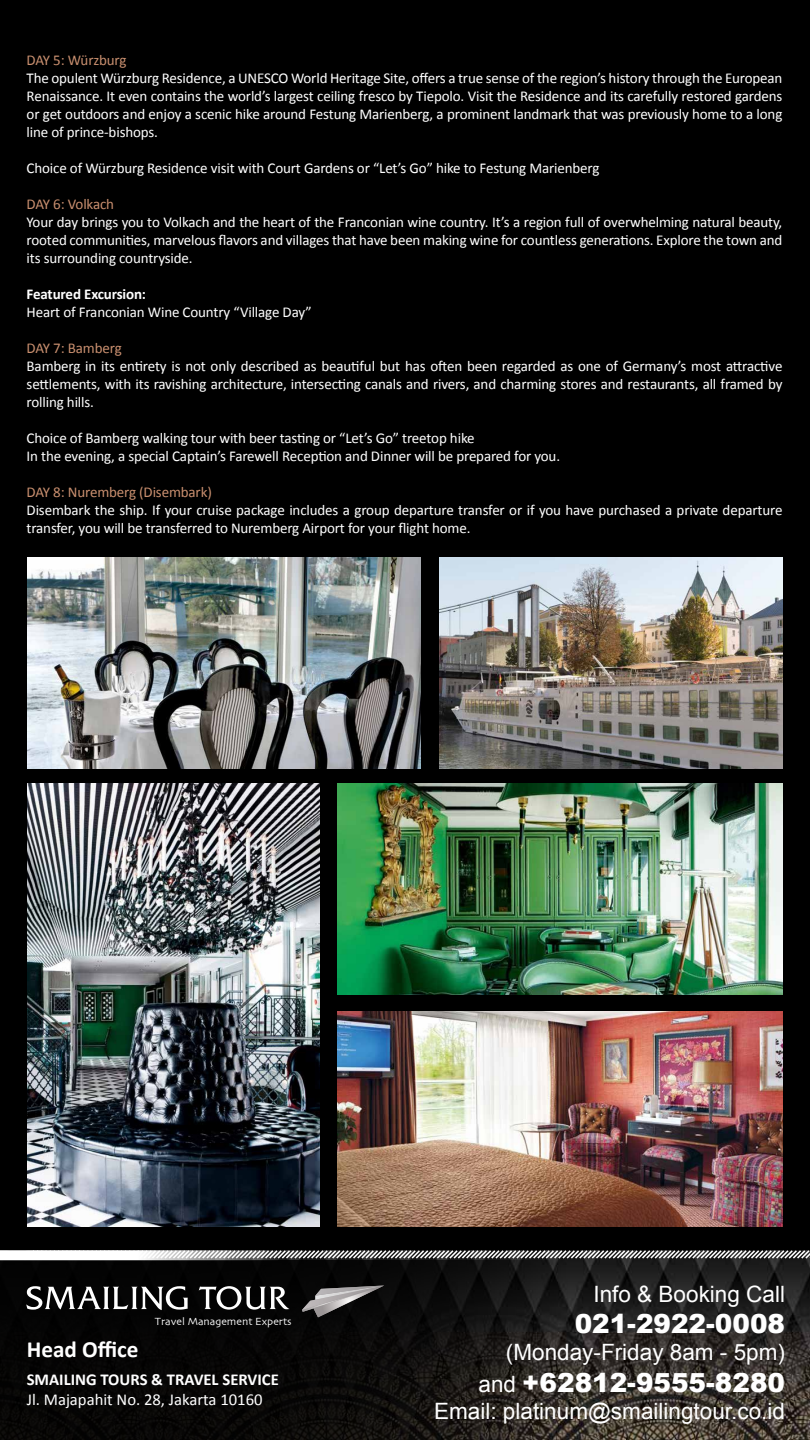
<style>
.page{position:relative;width:810px;height:1440px;background:#fff}
.page>*{position:absolute;margin:0;border:0;box-sizing:border-box;transform-origin:0 0}
.t1{font:900 26.25px "Arial";color:#fff}
.t2{font:700 23.17px "Calibri";color:#fff}
.t3{font:22.5px "Arial";color:#fff}
.t4{font:16.65px "Calibri";color:#fff}
.t5{font:700 16.65px "Calibri";color:#fff}
.t6{font:15px/18px "Calibri";letter-spacing:-.01em;color:#fff;text-align:justify}
.t7{font:15px "Calibri";letter-spacing:-.01em;color:#c98f6f}
.t8{font:700 15px "Calibri";letter-spacing:-.01em;color:#fff}
.t9{font:10.88px "Skia";color:#fff}
.s1{font-weight:400;font-size:22.5px}
</style>
<div class="page">
<div style="left:0;top:0;width:810px;height:1249px;background:#000"></div>
<img style="left:572px;top:1260px;width:238px;height:180px">
<svg style="left:0;top:1260px;width:572px;height:180px;background:#0e0c0b"></svg>
<svg style="left:0;top:1249px;width:810px;height:11px"></svg>
<svg style="left:302px;top:1286px;width:82px;height:31px;background:#535252"></svg>
<svg style="left:26px;top:1286px;width:162px;height:24px"></svg>
<svg style="left:199px;top:1286px;width:91px;height:24px"></svg>
<img style="left:27px;top:784px;width:292px;height:442px">
<img style="left:338px;top:784px;width:445px;height:210px">
<img style="left:338px;top:1011px;width:445px;height:215px">
<img style="left:27px;top:557px;width:394px;height:211px">
<img style="left:440px;top:557px;width:343px;height:211px">
<p class="t7" style="left:27px;top:51px;width:101px">DAY 5: Würzburg</p>
<p class="t6" style="left:27px;top:69px;width:757px">The opulent Würzburg Residence, a UNESCO World Heritage Site, offers a true sense of the region’s history through the European Renaissance. It even contains the world’s largest ceiling fresco by Tiepolo. Visit the Residence and its carefully restored gardens or get outdoors and enjoy a scenic hike around Festung Marienberg, a prominent landmark that was previously home to a long line of prince-bishops.</p>
<p class="t6" style="left:27px;top:159px;width:574px">Choice of Würzburg Residence visit with Court Gardens or “Let’s Go” hike to Festung Marienberg</p>
<p class="t7" style="left:27px;top:195px;width:89px">DAY 6: Volkach</p>
<p class="t6" style="left:27px;top:213px;width:757px">Your day brings you to Volkach and the heart of the Franconian wine country. It’s a region full of overwhelming natural beauty, rooted communities, marvelous flavors and villages that have been making wine for countless generations. Explore the town and its surrounding countryside.</p>
<p class="t8" style="left:27px;top:284px;width:121px">Featured Excursion:</p>
<p class="t6" style="left:27px;top:303px;width:287px">Heart of Franconian Wine Country “Village Day”</p>
<p class="t7" style="left:27px;top:339px;width:97px">DAY 7: Bamberg</p>
<p class="t6" style="left:27px;top:357px;width:757px">Bamberg in its entirety is not only described as beautiful but has often been regarded as one of Germany’s most attractive settlements, with its ravishing architecture, intersecting canals and rivers, and charming stores and restaurants, all framed by rolling hills.</p>
<p class="t6" style="left:27px;top:429px;width:535px">Choice of Bamberg walking tour with beer tasting or “Let’s Go” treetop hike<br>In the evening, a special Captain’s Farewell Reception and Dinner will be prepared for you.</p>
<p class="t7" style="left:27px;top:483px;width:187px">DAY 8: Nuremberg (Disembark)</p>
<p class="t6" style="left:27px;top:501px;width:757px">Disembark the ship. If your cruise package includes a group departure transfer or if you have purchased a private departure transfer, you will be transferred to Nuremberg Airport for your flight home.</p>
<p class="t9" style="left:155px;top:1315px;width:138px">Travel Management Experts</p>
<h2 class="t2" style="left:27px;top:1333px;width:113px">Head Office</h2>
<p class="t5" style="left:27px;top:1368px;width:254px">SMAILING TOURS &amp; TRAVEL SERVICE</p>
<p class="t4" style="left:27px;top:1389px;width:237px">Jl. Majapahit No. 28, Jakarta 10160</p>
<h3 class="t3" style="left:593px;top:1279px;width:193px">Info &amp; Booking Call</h3>
<h1 class="t1" style="left:575px;top:1305px;width:212px">021-2922-0008</h1>
<h3 class="t3" style="left:506px;top:1338px;width:281px">(Monday-Friday 8am - 5pm)</h3>
<h1 class="t1" style="left:478px;top:1364px;width:308px"><span class="s1">and</span> +62812-9555-8280</h1>
<h3 class="t3" style="left:434px;top:1396px;width:352px">Email: platinum@smailingtour.co.id</h3>
</div>
